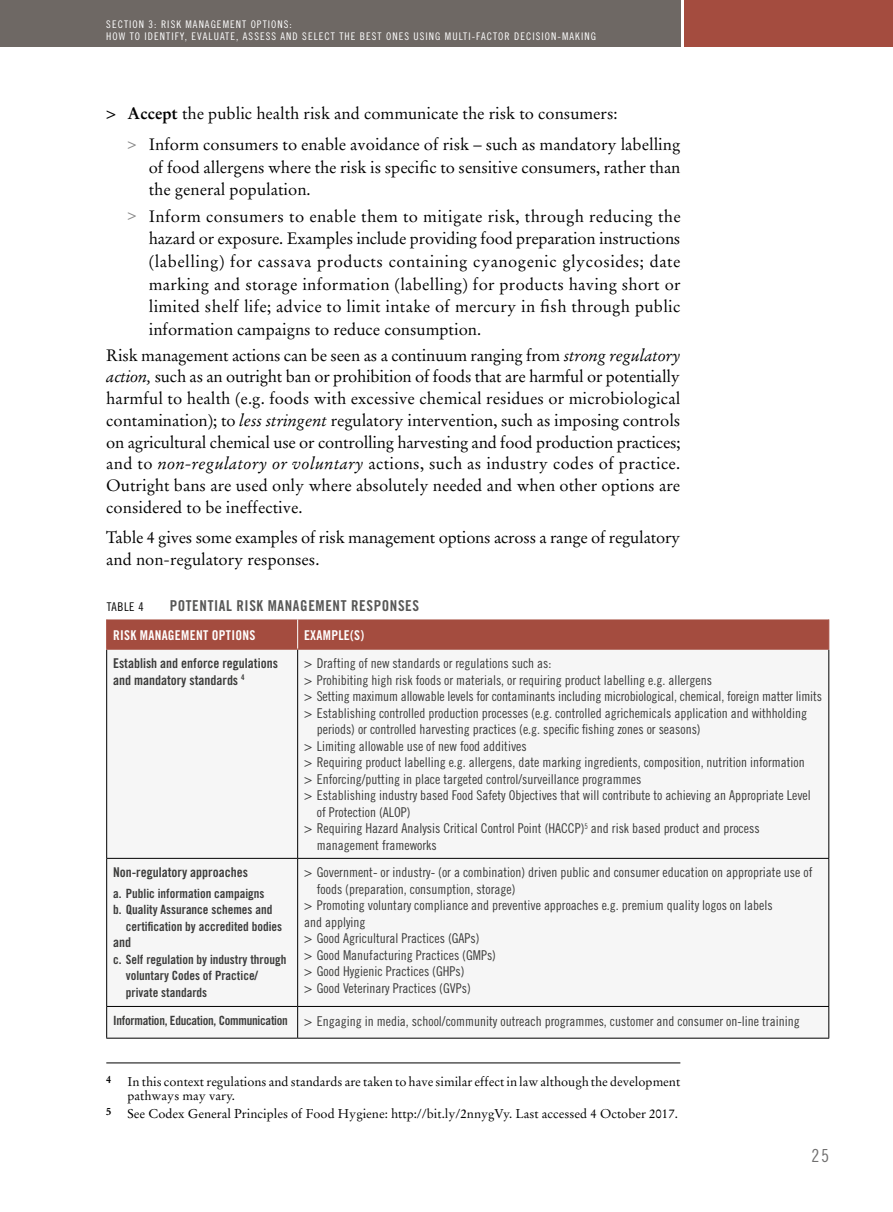
<style>
.page{position:relative;width:893px;height:1212px;background:#fff}
.page>*{position:absolute;margin:0;border:0;box-sizing:border-box;transform-origin:0 0}
.t1{font:18px "Trade Gothic Cond Eighteen";color:#706f6f}
.t2{font:16.5px/21.8px "Stempel Garamond";color:#000}
.t3{font:15px "Trade Gothic Bold Cond Twenty";letter-spacing:.04em;color:#575756}
.t4{font:13.5px "Trade Gothic Cond Eighteen";color:#3c3c3b}
.t5{font:13.5px/16.5px "Trade Gothic Bold Cond Twenty";color:#3c3c3b}
.t6{font:13.5px "Trade Gothic Bold Cond Twenty";letter-spacing:.02em;color:#fff}
.t7{font:12.75px/14.2px "Stempel Garamond";color:#000}
.t8{font:12.75px/16.5px "Trade Gothic Bold Cond Twenty";color:#3c3c3b}
.t9{font:12px "Trade Gothic Cond Eighteen";letter-spacing:.05em;color:#000}
.t10{font:10.5px/12px "Trade Gothic Cond Eighteen";letter-spacing:.1em;color:#fff}
.t11{font:700 10.5px "Stempel Garamond";color:#000}
.s1{font-family:"Trade Gothic Cond Eighteen"}
.s2{font-weight:700}
.s3{font-family:"Trade Gothic Cond Eighteen";font-size:15px;color:#878787}
.s4{font-style:italic}
.s5{font-family:"Trade Gothic Bold Cond Twenty";font-size:12.75px}
</style>
<div class="page">
<div style="left:685px;top:0;width:208px;height:47px;background:#a44c3f"></div>
<div style="left:0;top:0;width:680px;height:47px;background:#6e6864"></div>
<hr style="left:106px;top:1062px;width:574px;height:1px;background:#000">
<div style="left:107px;top:619px;width:721px;height:30px;background:#a44c3f"></div>
<div style="left:107px;top:650px;width:721px;height:388px;background:#f6f6f6"></div>
<hr style="left:106px;top:650px;width:1px;height:208px;background:#000">
<hr style="left:297px;top:650px;width:1px;height:208px;background:#000">
<hr style="left:828px;top:650px;width:1px;height:208px;background:#000">
<hr style="left:106px;top:858px;width:192px;height:1px;background:#000">
<hr style="left:106px;top:859px;width:1px;height:147px;background:#000">
<hr style="left:298px;top:858px;width:531px;height:1px;background:#000">
<hr style="left:297px;top:859px;width:1px;height:147px;background:#000">
<hr style="left:828px;top:859px;width:1px;height:147px;background:#000">
<hr style="left:106px;top:1006px;width:192px;height:1px;background:#000">
<hr style="left:106px;top:1007px;width:1px;height:31px;background:#000">
<hr style="left:298px;top:1006px;width:531px;height:1px;background:#000">
<hr style="left:297px;top:1007px;width:1px;height:31px;background:#000">
<hr style="left:828px;top:1007px;width:1px;height:31px;background:#000">
<hr style="left:297px;top:619px;width:1px;height:30px;background:#fff">
<hr style="left:106px;top:1038px;width:192px;height:1px;background:#000">
<hr style="left:298px;top:1038px;width:531px;height:1px;background:#000">
<hr style="left:828px;top:619px;width:1px;height:30px;background:#a44c3f">
<hr style="left:106px;top:619px;width:1px;height:30px;background:#a44c3f">
<hr style="left:106px;top:649px;width:192px;height:1px;background:#a44c3f">
<hr style="left:298px;top:649px;width:531px;height:1px;background:#a44c3f">
<p class="t10" style="left:106px;top:19px;width:491px">SECTION 3: RISK MANAGEMENT OPTIONS:<br>HOW TO IDENTIFY, EVALUATE, ASSESS AND SELECT THE BEST ONES USING MULTI-FACTOR DECISION-MAKING</p>
<p class="t2" style="left:128px;top:98px;width:554px;line-height:31px;text-indent:-21px"><span class="s1">&gt;</span> <span class="s2">Accept</span> the public health risk and communicate the risk to consumers:<br><span class="s3">&gt;</span> Inform consumers to enable avoidance of risk – such as mandatory labelling</p>
<p class="t2" style="left:149px;top:156px;width:533px;line-height:22.5px">of food allergens where the risk is specific to sensitive consumers, rather than the general population.</p>
<p class="t2" style="left:149px;top:205px;width:533px;line-height:22.5px;text-align:justify;text-indent:-21px"><span class="s3">&gt;</span> Inform consumers to enable them to mitigate risk, through reducing the hazard or exposure. Examples include providing food preparation instructions (labelling) for cassava products containing cyanogenic glycosides; date marking and storage information (labelling) for products having short or limited shelf life; advice to limit intake of mercury in fish through public information campaigns to reduce consumption.</p>
<p class="t2" style="left:106px;top:344px;width:576px;text-align:justify">Risk management actions can be seen as a continuum ranging from <span class="s4">strong regulatory action,</span> such as an outright ban or prohibition of foods that are harmful or potentially harmful to health (e.g. foods with excessive chemical residues or microbiological contamination); to <span class="s4">less stringent</span> regulatory intervention, such as imposing controls on agricultural chemical use or controlling harvesting and food production practices; and to <span class="s4">non-regulatory or voluntary</span> actions, such as industry codes of practice.<br>Outright bans are used only where absolutely needed and when other options are considered to be ineffective.</p>
<p class="t2" style="left:106px;top:527px;width:576px">Table 4 gives some examples of risk management options across a range of regulatory and non-regulatory responses.</p>
<p class="t9" style="left:107px;top:599px;width:39px">TABLE 4</p>
<p class="t3" style="left:170px;top:596px;width:251px">POTENTIAL RISK MANAGEMENT RESPONSES</p>
<p class="t6" style="left:113px;top:626px;width:144px">RISK MANAGEMENT OPTIONS</p>
<p class="t6" style="left:304px;top:626px;width:62px">EXAMPLE(S)</p>
<p class="t5" style="left:113px;top:655px;width:166px">Establish and enforce regulations and mandatory standards <sup>4</sup></p>
<p class="t4" style="left:304px;top:655px;width:249px">&gt; Drafting of new standards or regulations such as:</p>
<p class="t4" style="left:304px;top:672px;width:409px">&gt; Prohibiting high risk foods or materials, or requiring product labelling e.g. allergens</p>
<p class="t4" style="left:304px;top:688px;width:519px">&gt; Setting maximum allowable levels for contaminants including microbiological, chemical, foreign matter limits</p>
<p class="t4" style="left:304px;top:705px;width:505px">&gt; Establishing controlled production processes (e.g. controlled agrichemicals application and withholding</p>
<p class="t4" style="left:317px;top:721px;width:385px">periods) or controlled harvesting practices (e.g. specific fishing zones or seasons)</p>
<p class="t4" style="left:304px;top:738px;width:224px">&gt; Limiting allowable use of new food additives</p>
<p class="t4" style="left:304px;top:754px;width:502px">&gt; Requiring product labelling e.g. allergens, date marking ingredients, composition, nutrition information</p>
<p class="t4" style="left:304px;top:771px;width:339px">&gt; Enforcing/putting in place targeted control/surveillance programmes</p>
<p class="t4" style="left:304px;top:787px;width:508px">&gt; Establishing industry based Food Safety Objectives that will contribute to achieving an Appropriate Level</p>
<p class="t4" style="left:317px;top:804px;width:95px">of Protection (ALOP)</p>
<p class="t4" style="left:304px;top:820px;width:457px">&gt; Requiring Hazard Analysis Critical Control Point (HACCP)<sup>5</sup> and risk based product and process</p>
<p class="t4" style="left:317px;top:837px;width:122px">management frameworks</p>
<p class="t5" style="left:113px;top:864px;width:136px">Non-regulatory approaches</p>
<p class="t8" style="left:113px;top:885px;width:153px">a. Public information campaigns</p>
<p class="t8" style="left:113px;top:901px;width:161px">b. Quality Assurance schemes and</p>
<p class="t8" style="left:126px;top:918px;width:158px">certification by accredited bodies</p>
<p class="t5" style="left:113px;top:934px;width:19px">and</p>
<p class="t8" style="left:126px;top:951px;width:162px;text-indent:-13px">c. Self regulation by industry through voluntary Codes of Practice/ private standards</p>
<p class="t4" style="left:304px;top:864px;width:510px">&gt; Government- or industry- (or a combination) driven public and consumer education on appropriate use of</p>
<p class="t4" style="left:317px;top:881px;width:200px">foods (preparation, consumption, storage)</p>
<p class="t4" style="left:304px;top:897px;width:470px">&gt; Promoting voluntary compliance and preventive approaches e.g. premium quality logos on labels</p>
<p class="t4" style="left:304px;top:914px;width:63px">and applying</p>
<p class="t4" style="left:304px;top:930px;width:177px">&gt; Good Agricultural Practices (GAPs)</p>
<p class="t4" style="left:304px;top:947px;width:193px">&gt; Good Manufacturing Practices (GMPs)</p>
<p class="t4" style="left:304px;top:963px;width:162px">&gt; Good Hygienic Practices (GHPs)</p>
<p class="t4" style="left:304px;top:980px;width:168px">&gt; Good Veterinary Practices (GVPs)</p>
<p class="t4" style="left:113px;top:1013px;width:688px"><span class="s5">Information, Education, Communication</span> &gt; Engaging in media, school/community outreach programmes, customer and consumer on-line training</p>
<p class="t11" style="left:106px;top:1072px;width:7px">4</p>
<p class="t7" style="left:128px;top:1074px;width:554px">In this context regulations and standards are taken to have similar effect in law although the development pathways may vary.</p>
<p class="t11" style="left:106px;top:1105px;width:7px">5</p>
<p class="t7" style="left:128px;top:1107px;width:552px">See Codex General Principles of Food Hygiene: http://bit.ly/2nnygVy. Last accessed 4 October 2017.</p>
<h1 class="t1" style="left:811px;top:1145px;width:19px">25</h1>
</div>
